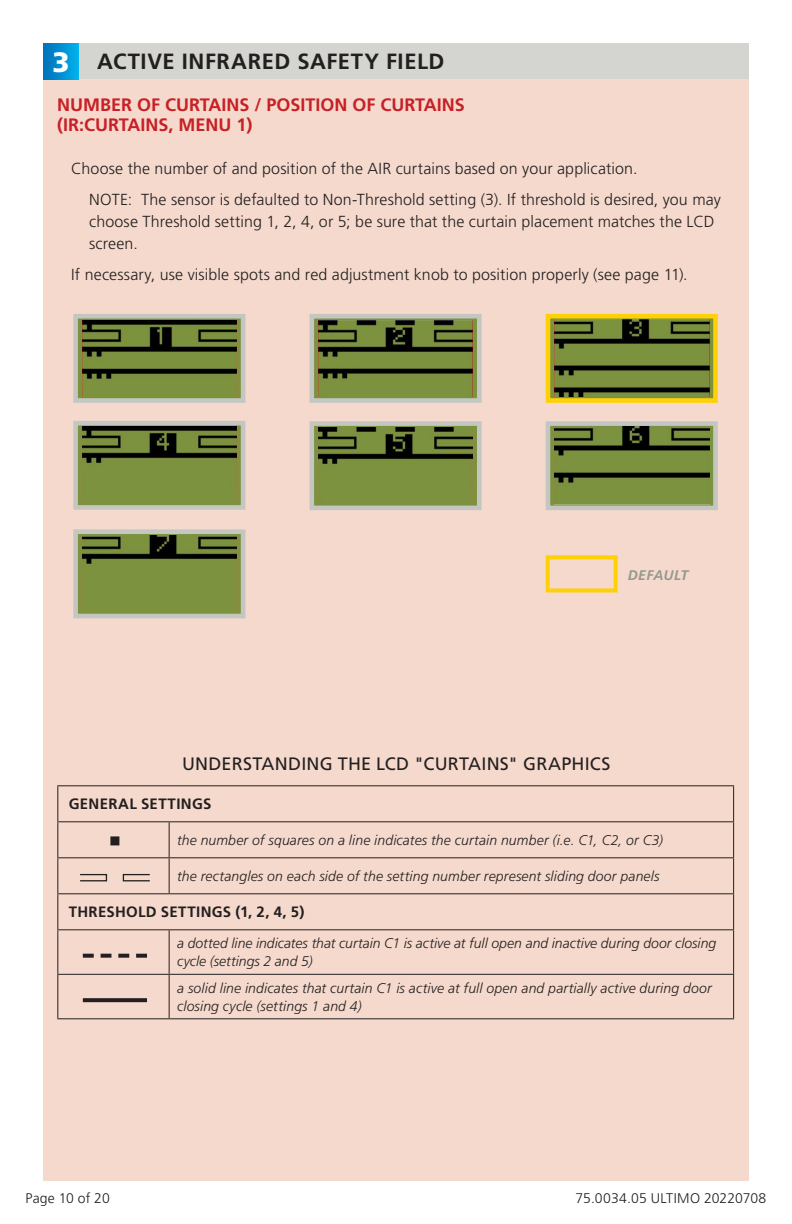
<style>
.page{position:relative;width:792px;height:1224px;background:#fff}
.page>*{position:absolute;margin:0;border:0;box-sizing:border-box;transform-origin:0 0}
.t1{font:900 28px "Frutiger LT Std";color:#fff}
.t2{font:700 22px "Frutiger LT Std";letter-spacing:.025em;color:#231f20}
.t3{font:700 18px "Frutiger LT Std";color:#c72026}
.resumé_tech{font:18px "Frutiger LT Std";letter-spacing:.01em;color:#231f20}
.t4{font:300 16px/22px "Frutiger LT Std";letter-spacing:.005em;color:#231f20}
.resumé_tech-2{font:700 15px "Frutiger LT Std";letter-spacing:.02em;color:#231f20}
.resumé_tech-3{font:italic 300 14px/18px "Frutiger LT Std";letter-spacing:.01em;color:#231f20}
.t5{font:300 14px "Frutiger LT Std";letter-spacing:.005em;color:#231f20}
.t6{font:italic 700 14px "Frutiger LT Std";letter-spacing:.01em;color:#969991}
</style>
<div class="page">
<div style="left:43px;top:79px;width:706px;height:1101px;background:#f5d9cc"></div>
<div style="left:43px;top:43px;width:706px;height:36px;background:#d4d4d0"></div>
<div style="left:43px;top:43px;width:36px;height:36px;background:linear-gradient(to right,#006fb9,#00afeb)"></div>
<div style="left:546px;top:555px;width:72px;height:37px;border:4px solid #fed105"></div>
<div style="left:76px;top:316px;width:167px;height:84px;background:#7c923f"></div>
<img style="left:82px;top:320px;width:155px;height:77px">
<div style="left:73px;top:314px;width:172px;height:89px;border:5px solid #c3c6c1"></div>
<div style="left:312px;top:316px;width:167px;height:84px;background:#7c923f"></div>
<img style="left:318px;top:320px;width:155px;height:77px">
<div style="left:309px;top:314px;width:173px;height:89px;border:5px solid #c3c6c1"></div>
<div style="left:548px;top:316px;width:167px;height:84px;background:linear-gradient(to bottom,#7c923f,#7c923f)"></div>
<img style="left:554px;top:320px;width:155px;height:77px">
<div style="left:546px;top:314px;width:172px;height:89px;border:5px solid #fed105"></div>
<div style="left:76px;top:423px;width:167px;height:84px;background:#7c923f"></div>
<img style="left:82px;top:427px;width:155px;height:77px">
<div style="left:73px;top:421px;width:172px;height:89px;border:5px solid #c3c6c1"></div>
<div style="left:312px;top:424px;width:167px;height:84px;background:#7c923f"></div>
<img style="left:318px;top:427px;width:155px;height:77px">
<div style="left:309px;top:421px;width:173px;height:89px;border:5px solid #c3c6c1"></div>
<div style="left:548px;top:424px;width:167px;height:84px;background:linear-gradient(to bottom,#7c923f,#7c923f)"></div>
<img style="left:554px;top:427px;width:155px;height:77px">
<div style="left:546px;top:421px;width:172px;height:89px;border:5px solid #c3c6c1"></div>
<div style="left:76px;top:532px;width:167px;height:84px;background:#7c923f"></div>
<img style="left:82px;top:536px;width:155px;height:76px">
<div style="left:73px;top:529px;width:172px;height:89px;border:5px solid #c3c6c1"></div>
<hr style="left:57px;top:785px;width:112px;height:1px;background:#231f20">
<hr style="left:57px;top:786px;width:1px;height:35px;background:#231f20">
<hr style="left:169px;top:785px;width:565px;height:1px;background:#231f20">
<hr style="left:733px;top:786px;width:1px;height:35px;background:#231f20">
<hr style="left:57px;top:821px;width:112px;height:1px;background:#231f20">
<hr style="left:57px;top:822px;width:1px;height:35px;background:#231f20">
<hr style="left:169px;top:821px;width:565px;height:1px;background:#231f20">
<hr style="left:169px;top:822px;width:1px;height:35px;background:#231f20">
<hr style="left:733px;top:822px;width:1px;height:35px;background:#231f20">
<hr style="left:57px;top:857px;width:112px;height:1px;background:#231f20">
<hr style="left:57px;top:858px;width:1px;height:35px;background:#231f20">
<hr style="left:169px;top:857px;width:565px;height:1px;background:#231f20">
<hr style="left:169px;top:858px;width:1px;height:35px;background:#231f20">
<hr style="left:733px;top:858px;width:1px;height:35px;background:#231f20">
<hr style="left:57px;top:893px;width:112px;height:1px;background:#231f20">
<hr style="left:57px;top:894px;width:1px;height:35px;background:#231f20">
<hr style="left:169px;top:893px;width:565px;height:1px;background:#231f20">
<hr style="left:733px;top:894px;width:1px;height:35px;background:#231f20">
<hr style="left:57px;top:929px;width:112px;height:1px;background:#231f20">
<hr style="left:57px;top:930px;width:1px;height:44px;background:#231f20">
<hr style="left:169px;top:929px;width:565px;height:1px;background:#231f20">
<hr style="left:169px;top:930px;width:1px;height:44px;background:#231f20">
<hr style="left:733px;top:930px;width:1px;height:44px;background:#231f20">
<hr style="left:57px;top:974px;width:112px;height:1px;background:#231f20">
<hr style="left:57px;top:975px;width:1px;height:43px;background:#231f20">
<hr style="left:169px;top:974px;width:565px;height:1px;background:#231f20">
<hr style="left:169px;top:975px;width:1px;height:43px;background:#231f20">
<hr style="left:733px;top:975px;width:1px;height:43px;background:#231f20">
<hr style="left:57px;top:1018px;width:112px;height:1px;background:#231f20">
<hr style="left:169px;top:1018px;width:565px;height:1px;background:#231f20">
<div style="left:111px;top:837px;width:7px;height:7px;background:#231f20"></div>
<div style="left:110px;top:836px;width:9px;height:9px;border:2px solid #231f20"></div>
<div style="left:79px;top:874px;width:28px;height:7px;border:1px solid #231f20"></div>
<div style="left:123px;top:874px;width:27px;height:7px;border:1px solid #231f20"></div>
<svg style="left:83px;top:954px;width:64px;height:4px"></svg>
<svg style="left:83px;top:998px;width:64px;height:4px"></svg>
<p class="t1" style="left:53px;top:45px;width:19px">3</p>
<p class="t2" style="left:97px;top:49px;width:349px">ACTIVE INFRARED SAFETY FIELD</p>
<p class="t3" style="left:57px;top:94px;width:409px">NUMBER OF CURTAINS / POSITION OF CURTAINS</p>
<p class="t3" style="left:57px;top:114px;width:197px">(IR:CURTAINS, MENU 1)</p>
<p class="t4" style="left:71px;top:158px;width:568px">Choose the number of and position of the AIR curtains based on your application.</p>
<p class="t4" style="left:89px;top:189px;width:633px">NOTE: The sensor is defaulted to Non-Threshold setting (3). If threshold is desired, you may choose Threshold setting 1, 2, 4, or 5; be sure that the curtain placement matches the LCD screen.</p>
<p class="t4" style="left:71px;top:264px;width:618px">If necessary, use visible spots and red adjustment knob to position properly (see page 11).</p>
<p class="t6" style="left:628px;top:566px;width:62px">DEFAULT</p>
<p class="resumé_tech" style="left:182px;top:754px;width:430px">UNDERSTANDING THE LCD "CURTAINS" GRAPHICS</p>
<p class="resumé_tech-2" style="left:69px;top:795px;width:144px">GENERAL SETTINGS</p>
<p class="resumé_tech-3" style="left:177px;top:831px;width:488px">the number of squares on a line indicates the curtain number (i.e. C1, C2, or C3)</p>
<p class="resumé_tech-3" style="left:177px;top:867px;width:484px">the rectangles on each side of the setting number represent sliding door panels</p>
<p class="resumé_tech-2" style="left:69px;top:903px;width:237px">THRESHOLD SETTINGS (1, 2, 4, 5)</p>
<p class="resumé_tech-3" style="left:177px;top:935px;width:541px">a dotted line indicates that curtain C1 is active at full open and inactive during door closing cycle (settings 2 and 5)</p>
<p class="resumé_tech-3" style="left:177px;top:979px;width:536px">a solid line indicates that curtain C1 is active at full open and partially active during door closing cycle (settings 1 and 4)</p>
<p class="t5" style="left:26px;top:1191px;width:86px">Page 10 of 20</p>
<p class="t5" style="left:575px;top:1191px;width:192px">75.0034.05 ULTIMO 20220708</p>
</div>
